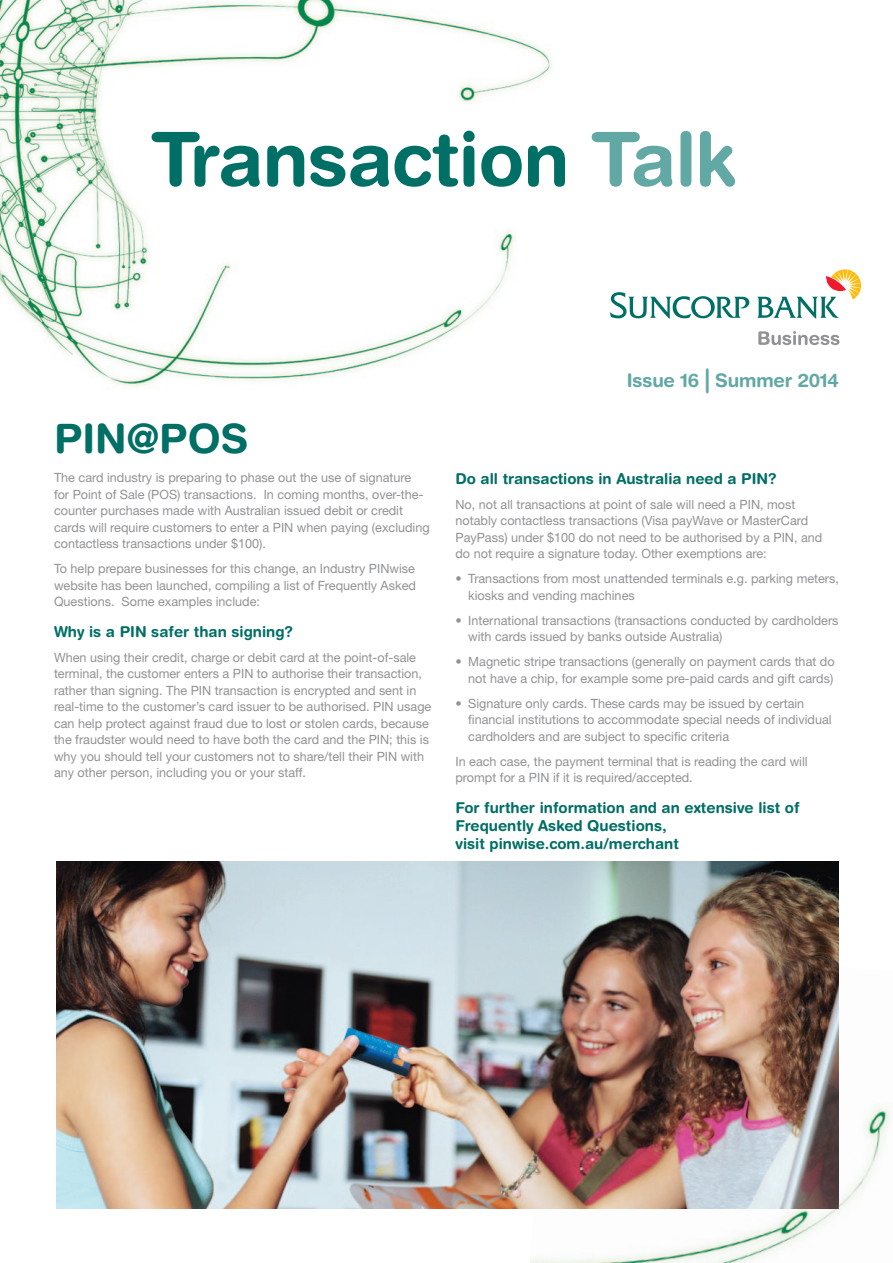
<style>
.page{position:relative;width:893px;height:1263px;background:#fff}
.page>*{position:absolute;margin:0;border:0;box-sizing:border-box;transform-origin:0 0}
.A4_Cover-Headline{font:700 74.85px "Helvetica Rounded";letter-spacing:-.01em;color:#006f65}
.e_-_Body{font:700 40.5px "Helvetica Rounded";color:#006f65}
.A4_Cover-SubHeadline{font:700 18.75px "Helvetica Rounded";letter-spacing:-.01em;color:#62a8a5}
.e_-_sub_sub{font:700 15px/18px "Helvetica Rounded";color:#006f65}
.e_-_Body-2{font:12.75px/16.5px "Helvetica Neue";color:#919295}
.s1{color:#62a8a5}
.s2{font-size:33.75px}
</style>
<div class="page">
<img style="left:530px;top:1107px;width:360px;height:156px">
<img style="left:0;top:0;width:610px;height:387px">
<svg style="left:758px;top:331px;width:81px;height:14px"></svg>
<svg style="left:610px;top:292px;width:139px;height:27px"></svg>
<svg style="left:757px;top:269px;width:104px;height:50px"></svg>
<img style="left:56px;top:861px;width:783px;height:348px">
<p class="A4_Cover-Headline" style="left:151px;top:114px;width:587px">Transaction <span class="s1">Talk</span></p>
<p class="e_-_Body" style="left:54px;top:414px;width:196px">PIN@POS</p>
<p class="e_-_Body-2" style="left:54px;top:469px;width:377px">The card industry is preparing to phase out the use of signature<br>for Point of Sale (POS) transactions. In coming months, over-the&shy;counter purchases made with Australian issued debit or credit cards will require customers to enter a PIN when paying (excluding contactless transactions under $100).</p>
<p class="e_-_Body-2" style="left:54px;top:560px;width:363px;text-align:justify">To help prepare businesses for this change, an Industry PINwise website has been launched, compiling a list of Frequently Asked Questions. Some examples include:</p>
<p class="e_-_sub_sub" style="left:54px;top:622px;width:241px">Why is a PIN safer than signing?</p>
<p class="e_-_Body-2" style="left:54px;top:649px;width:379px">When using their credit, charge or debit card at the point-of-sale terminal, the customer enters a PIN to authorise their transaction, rather than signing. The PIN transaction is encrypted and sent in real-time to the customer’s card issuer to be authorised. PIN usage can help protect against fraud due to lost or stolen cards, because the fraudster would need to have both the card and the PIN; this is why you should tell your customers not to share/tell their PIN with any other person, including you or your staff.</p>
<p class="A4_Cover-SubHeadline" style="left:627px;top:369px;width:214px">Issue 16 <span class="s2">l</span> Summer 2014</p>
<p class="e_-_sub_sub" style="left:455px;top:469px;width:323px">Do all transactions in Australia need a PIN?</p>
<p class="e_-_Body-2" style="left:455px;top:496px;width:368px">No, not all transactions at point of sale will need a PIN, most notably contactless transactions (Visa payWave or MasterCard PayPass) under $100 do not need to be authorised by a PIN, and do not require a signature today. Other exemptions are:</p>
<p class="e_-_Body-2" style="left:468px;top:570px;width:372px;text-indent:-13px">• Transactions from most unattended terminals e.g. parking meters, kiosks and vending machines</p>
<p class="e_-_Body-2" style="left:468px;top:612px;width:372px;text-indent:-13px">• International transactions (transactions conducted by cardholders with cards issued by banks outside Australia)</p>
<p class="e_-_Body-2" style="left:455px;top:653px;width:381px;text-align:right">• Magnetic stripe transactions (generally on payment cards that do not have a chip, for example some pre-paid cards and gift cards)</p>
<p class="e_-_Body-2" style="left:468px;top:695px;width:365px;text-indent:-13px">• Signature only cards. These cards may be issued by certain financial institutions to accommodate special needs of individual cardholders and are subject to specific criteria</p>
<p class="e_-_Body-2" style="left:455px;top:753px;width:354px">In each case, the payment terminal that is reading the card will prompt for a PIN if it is required/accepted.</p>
<p class="e_-_sub_sub" style="left:455px;top:798px;width:346px">For further information and an extensive list of<br>Frequently Asked Questions,<br>visit pinwise.com.au/merchant</p>
</div>
